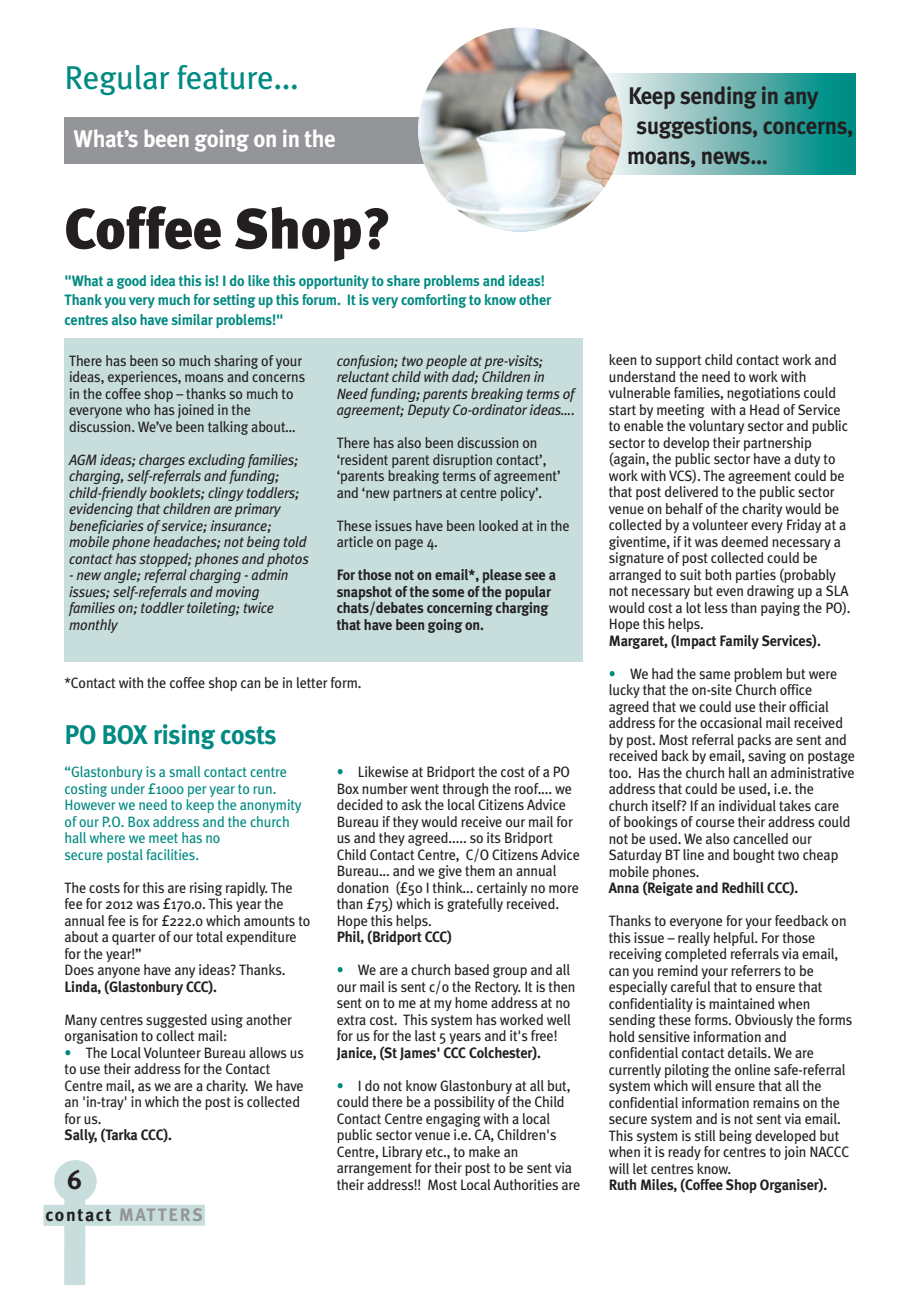
<style>
.page{position:relative;width:920px;height:1290px;background:#fff}
.page>*{position:absolute;margin:0;border:0;box-sizing:border-box;transform-origin:0 0}
.t1{font:900 57px "Meta Plus";letter-spacing:-.005em;color:#231f20}
.t2{font:33px "Meta Plus";letter-spacing:-.01em;color:#008a82}
.t3{font:700 27px "Meta Plus";letter-spacing:-.01em;color:#008a82;scale:.95 1}
.t4{font:700 27px "Meta Plus";color:#231f20}
.t5{font:700 24px "Meta Plus";letter-spacing:-.015em;color:#231f20;scale:.95 1}
.t6{font:700 24px "Meta Plus";letter-spacing:-.015em;color:#fff;scale:.95 1}
.t7{font:700 18px "Meta Plus";letter-spacing:.09em;color:#231f20}
.t8{font:15px/16.5px "Meta Plus";letter-spacing:-.01em;color:#231f20;scale:.95 1}
.t9{font:italic 15px/16.5px "Meta Plus";letter-spacing:-.01em;color:#231f20;scale:.95 1}
.t10{font:700 15px/16.5px "Meta Plus";letter-spacing:-.01em;color:#231f20;scale:.95 1}
.t11{font:15px/16.5px "Meta Plus";letter-spacing:-.01em;color:#008a82;scale:.95 1}
.t12{font:700 15px/19.5px "Meta Plus";letter-spacing:-.01em;color:#008a82;scale:.95 1}
.s1{color:#008a82}
.s2{color:#939598}
</style>
<div class="page">
<div style="left:64px;top:1169px;width:21px;height:116px;background:#c7dedd"></div>
<div style="left:44px;top:1205px;width:161px;height:21px;background:#c7dedd"></div>
<div style="left:54px;top:1160px;width:43px;height:42px;background:#c7dedd;border-radius:50%"></div>
<div style="left:65px;top:338px;width:518px;height:323px;background:#c7dedd"></div>
<div style="left:65px;top:117px;width:378px;height:46px;background:#939598"></div>
<div style="left:598px;top:74px;width:257px;height:100px;background:linear-gradient(to right,#fbeff1,#00857e)"></div>
<img style="left:418px;top:28px;width:204px;height:204px;border-radius:50%">
<h2 class="t2" style="left:65px;top:58px;width:236px">Regular feature...</h2>
<h3 class="t6" style="left:74px;top:125px;width:277px">What’s been going on in the</h3>
<h1 class="t1" style="left:65px;top:196px;width:329px">Coffee Shop?</h1>
<p class="t12" style="left:65px;top:271px;width:514px">"What a good idea this is! I do like this opportunity to share problems and ideas!<br>Thank you very much for setting up this forum. It is very comforting to know other centres also have similar problems!"</p>
<p class="t8" style="left:69px;top:352px;width:250px">There has been so much sharing of your ideas, experiences, moans and concerns in the coffee shop – thanks so much to everyone who has joined in the discussion. We’ve been talking about…</p>
<p class="t9" style="left:69px;top:451px;width:254px">AGM ideas; charges excluding families; charging, self-referrals and funding; child-friendly booklets; clingy toddlers; evidencing that children are primary beneficiaries of service; insurance; mobile phone headaches; not being told contact has stopped; phones and photos</p>
<p class="t9" style="left:69px;top:567px;width:233px">- new angle; referral charging - admin issues; self-referrals and moving families on; toddler toileting; twice monthly</p>
<p class="t9" style="left:337px;top:352px;width:252px">confusion; two people at pre-visits; reluctant child with dad; Children in Need funding; parents breaking terms of agreement; Deputy Co-ordinator ideas….</p>
<p class="t8" style="left:337px;top:435px;width:237px">There has also been discussion on ‘resident parent disruption contact’, ‘parents breaking terms of agreement’ and ‘new partners at centre policy’.</p>
<p class="t8" style="left:337px;top:517px;width:247px">These issues have been looked at in the article on page 4.</p>
<p class="t10" style="left:337px;top:567px;width:232px">For those not on email*, please see a snapshot of the some of the popular chats/debates concerning charging that have been going on.</p>
<p class="t8" style="left:65px;top:674px;width:314px">*Contact with the coffee shop can be in letter form.</p>
<h3 class="t3" style="left:65px;top:719px;width:225px">PO BOX rising costs</h3>
<p class="t11" style="left:65px;top:764px;width:251px">“Glastonbury is a small contact centre costing under £1000 per year to run.<br>However we need to keep the anonymity of our P.O. Box address and the church hall where we meet has no<br>secure postal facilities.</p>
<p class="t8" style="left:65px;top:879px;width:260px">The costs for this are rising rapidly. The fee for 2012 was £170.0. This year the annual fee is for £222.0 which amounts to about a quarter of our total expenditure for the year!”<br>Does anyone have any ideas? Thanks.</p>
<p class="t10" style="left:65px;top:978px;width:162px">Linda, (Glastonbury CCC).</p>
<p class="t8" style="left:65px;top:1011px;width:241px">Many centres suggested using another organisation to collect mail:</p>
<p class="t8" style="left:65px;top:1044px;width:254px"><span class="s1">•</span> The Local Volunteer Bureau allows us to use their address for the Contact<br>Centre mail, as we are a charity. We have an 'in-tray' in which the post is collected for us.</p>
<p class="t10" style="left:65px;top:1127px;width:115px">Sally, (Tarka CCC).</p>
<h3 class="t4" style="left:67px;top:1164px;width:17px">6</h3>
<p class="t7" style="left:45px;top:1204px;width:159px">contact <span class="s2">MATTERS</span></p>
<p class="t8" style="left:337px;top:764px;width:258px"><span class="s1">•</span> Likewise at Bridport the cost of a PO Box number went through the roof.... we decided to ask the local Citizens Advice Bureau if they would receive our mail for us and they agreed..... so its Bridport Child Contact Centre, C/O Citizens Advice Bureau... and we give them an annual donation (£50 I think... certainly no more than £75) which is gratefully received.<br>Hope this helps.</p>
<p class="t10" style="left:337px;top:929px;width:123px">Phil, (Bridport CCC)</p>
<p class="t8" style="left:337px;top:962px;width:253px"><span class="s1">•</span> We are a church based group and all our mail is sent c/o the Rectory. It is then sent on to me at my home address at no extra cost. This system has worked well for us for the last 5 years and it's free!</p>
<p class="t10" style="left:337px;top:1044px;width:216px">Janice, (St James' CCC Colchester).</p>
<p class="t8" style="left:337px;top:1077px;width:258px"><span class="s1">•</span> I do not know Glastonbury at all but, could there be a possibility of the Child Contact Centre engaging with a local public sector venue i.e. CA, Children's Centre, Library etc., to make an arrangement for their post to be sent via their address!! Most Local Authorities are</p>
<h3 class="t5" style="left:628px;top:82px;width:202px">Keep sending in any</h3>
<h3 class="t5" style="left:637px;top:112px;width:230px">suggestions, concerns,</h3>
<h3 class="t5" style="left:627px;top:142px;width:150px">moans, news...</h3>
<p class="t8" style="left:609px;top:352px;width:256px">keen to support child contact work and understand the need to work with vulnerable families, negotiations could start by meeting with a Head of Service to enable the voluntary sector and public sector to develop their partnership (again, the public sector have a duty to work with VCS). The agreement could be that post delivered to the public sector venue on behalf of the charity would be collected by a volunteer every Friday at a giventime, if it was deemed necessary a signature of post collected could be arranged to suit both parties (probably not necessary but even drawing up a SLA would cost a lot less than paying the PO).<br>Hope this helps.</p>
<p class="t10" style="left:609px;top:632px;width:225px">Margaret, (Impact Family Services).</p>
<p class="t8" style="left:609px;top:665px;width:261px"><span class="s1">•</span> We had the same problem but were lucky that the on-site Church office agreed that we could use their official address for the occasional mail received by post. Most referral packs are sent and received back by email, saving on postage too. Has the church hall an administrative address that could be used, i.e. the church itself? If an individual takes care<br>of bookings of course their address could not be used. We also cancelled our Saturday BT line and bought two cheap mobile phones.</p>
<p class="t10" style="left:609px;top:880px;width:201px">Anna (Reigate and Redhill CCC).</p>
<p class="t8" style="left:609px;top:913px;width:258px">Thanks to everyone for your feedback on this issue – really helpful. For those receiving completed referrals via email, can you remind your referrers to be especially careful that to ensure that confidentiality is maintained when sending these forms. Obviously the forms hold sensitive information and confidential contact details. We are currently piloting the online safe-referral system which will ensure that all the confidential information remains on the secure system and is not sent via email.<br>This system is still being developed but when it is ready for centres to join NACCC will let centres know.</p>
<p class="t10" style="left:609px;top:1177px;width:232px">Ruth Miles, (Coffee Shop Organiser).</p>
</div>
